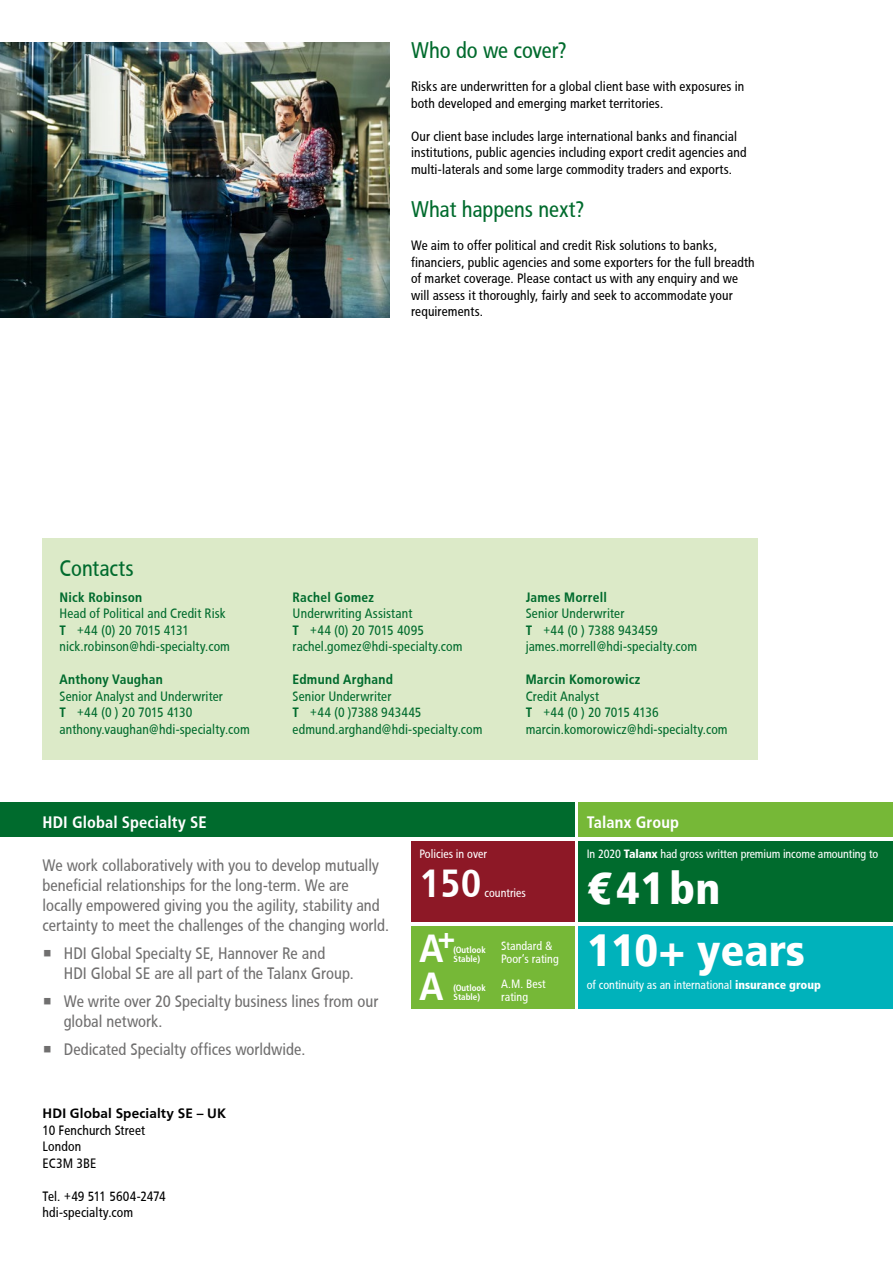
<style>
.page{position:relative;width:893px;height:1263px;background:#fff}
.page>*{position:absolute;margin:0;border:0;box-sizing:border-box;transform-origin:0 0}
.t1{font:45px/62.4px "HDI Gerling Sans Cond Black";color:#fff}
.t2{font:39px "HDI Gerling Sans Cond Bold";color:#fff}
.t3{font:22.5px "HDI Gerling Sans Cond Regular";letter-spacing:-.005em;color:#006b2d}
.t4{font:16.5px/19.8px "HDI Gerling Sans Cond Regular";color:#706f6f}
.t5{font:16.5px "HDI Gerling Sans Cond Bold";letter-spacing:.005em;color:#fff}
.t6{font:13.5px/16.5px "HDI Gerling Sans Cond Regular";letter-spacing:.01em;color:#000}
.t7{font:13.5px/16.5px "HDI Gerling Sans Cond Regular";letter-spacing:.01em;color:#006b2d}
.t8{font:13.5px "HDI Gerling Sans Cond Bold";letter-spacing:.015em;color:#006b2d}
.t9{font:13.5px "HDI Gerling Sans Bold";letter-spacing:.01em;color:#000}
.t10{font:12px/13.5px "HDI Gerling Sans Cond Regular";color:#fff}
.t11{font:9px/9px "HDI Gerling Sans Cond Bold";color:#fff}
.s1{font-family:"HDI Gerling Sans Cond Bold"}
.s2{font-family:"HDI Gerling Sans Cond Black"}
</style>
<div class="page">
<div style="left:43px;top:538px;width:715px;height:221px;background:#dceac8"></div>
<div style="left:0;top:803px;width:574px;height:34px;background:#006b2d"></div>
<div style="left:578px;top:803px;width:315px;height:34px;background:#76b837"></div>
<div style="left:578px;top:841px;width:315px;height:81px;background:#006b2d"></div>
<div style="left:578px;top:926px;width:315px;height:83px;background:#00b2bb"></div>
<div style="left:411px;top:841px;width:163px;height:81px;background:#8d1826"></div>
<div style="left:411px;top:926px;width:163px;height:83px;background:#76b837"></div>
<img style="left:0;top:43px;width:390px;height:275px">
<h3 class="t3" style="left:411px;top:38px;width:158px">Who do we cover?</h3>
<p class="t6" style="left:411px;top:79px;width:335px">Risks are underwritten for a global client base with exposures in both developed and emerging market territories.</p>
<p class="t6" style="left:411px;top:128px;width:337px">Our client base includes large international banks and financial institutions, public agencies including export credit agencies and multi-laterals and some large commodity traders and exports.</p>
<h3 class="t3" style="left:411px;top:197px;width:175px">What happens next?</h3>
<p class="t6" style="left:411px;top:238px;width:345px">We aim to offer political and credit Risk solutions to banks, financiers, public agencies and some exporters for the full breadth of market coverage. Please contact us with any enquiry and we will assess it thoroughly, fairly and seek to accommodate your requirements.</p>
<h3 class="t3" style="left:60px;top:555px;width:76px">Contacts</h3>
<p class="t8" style="left:60px;top:589px;width:84px">Nick Robinson</p>
<p class="t7" style="left:60px;top:605px;width:172px">Head of Political and Credit Risk<br><span class="s1">T</span> +44 (0) 20 7015 4131 nick.robinson@hdi-specialty.com</p>
<p class="t8" style="left:60px;top:672px;width:105px">Anthony Vaughan</p>
<p class="t7" style="left:60px;top:688px;width:192px">Senior Analyst and Underwriter<br><span class="s1">T</span> +44 (0 ) 20 7015 4130 anthony.vaughan@hdi-specialty.com</p>
<p class="t8" style="left:293px;top:589px;width:83px">Rachel Gomez</p>
<p class="t7" style="left:293px;top:605px;width:171px">Underwriting Assistant<br><span class="s1">T</span> +44 (0) 20 7015 4095 rachel.gomez@hdi-specialty.com</p>
<p class="t8" style="left:293px;top:672px;width:102px">Edmund Arghand</p>
<p class="t7" style="left:293px;top:688px;width:191px">Senior Underwriter<br><span class="s1">T</span> +44 (0 )7388 943445 edmund.arghand@hdi-specialty.com</p>
<p class="t8" style="left:526px;top:589px;width:83px">James Morrell</p>
<p class="t7" style="left:526px;top:605px;width:173px">Senior Underwriter<br><span class="s1">T</span> +44 (0 ) 7388 943459 james.morrell@hdi-specialty.com</p>
<p class="t8" style="left:526px;top:672px;width:116px">Marcin Komorowicz</p>
<p class="t7" style="left:526px;top:688px;width:203px">Credit Analyst<br><span class="s1">T</span> +44 (0 ) 20 7015 4136 marcin.komorowicz@hdi-specialty.com</p>
<p class="t5" style="left:43px;top:812px;width:166px">HDI Global Specialty SE</p>
<p class="t5" style="left:587px;top:812px;width:94px">Talanx Group</p>
<p class="t10" style="left:587px;top:847px;width:293px">In 2020 <span class="s2">Talanx</span> had gross written premium income amounting to</p>
<h1 class="t1" style="left:587px;top:857px;width:220px">€41bn<br>110+ years</h1>
<p class="t10" style="left:587px;top:978px;width:236px">of continuity as an international <span class="s2">insurance group</span></p>
<p class="t10" style="left:420px;top:847px;width:69px">Policies in over</p>
<h2 class="t2" style="left:420px;top:860px;width:64px">150</h2>
<p class="t4" style="left:43px;top:856px;width:348px">We work collaboratively with you to develop mutually beneficial relationships for the long-term. We are locally empowered giving you the agility, stability and certainty to meet the challenges of the changing world.</p>
<p class="t4" style="left:64px;top:944px;width:291px;text-indent:-21px">• HDI Global Specialty SE, Hannover Re and<br>HDI Global SE are all part of the Talanx Group.</p>
<p class="t4" style="left:64px;top:992px;width:316px;text-indent:-21px">• We write over 20 Specialty business lines from our global network.</p>
<p class="t4" style="left:43px;top:1040px;width:264px">• Dedicated Specialty offices worldwide.</p>
<p class="t10" style="left:484px;top:886px;width:43px">countries</p>
<h2 class="t2" style="left:420px;top:926px;width:37px">A<sup>+</sup></h2>
<p class="t10" style="left:501px;top:939px;width:59px">Standard &amp;<br>Poor‘s rating</p>
<p class="t10" style="left:501px;top:977px;width:46px">A.M. Best rating</p>
<p class="t11" style="left:454px;top:945px;width:34px">(Outlook<br>Stable)</p>
<h2 class="t2" style="left:420px;top:964px;width:25px">A</h2>
<p class="t11" style="left:453px;top:983px;width:34px">(Outlook<br>Stable)</p>
<p class="t9" style="left:43px;top:1105px;width:185px">HDI Global Specialty SE – UK</p>
<p class="t6" style="left:43px;top:1122px;width:104px">10 Fenchurch Street<br>London<br>EC3M 3BE</p>
<p class="t6" style="left:43px;top:1188px;width:125px">Tel. +49 511 5604-2474 hdi-specialty.com</p>
</div>
